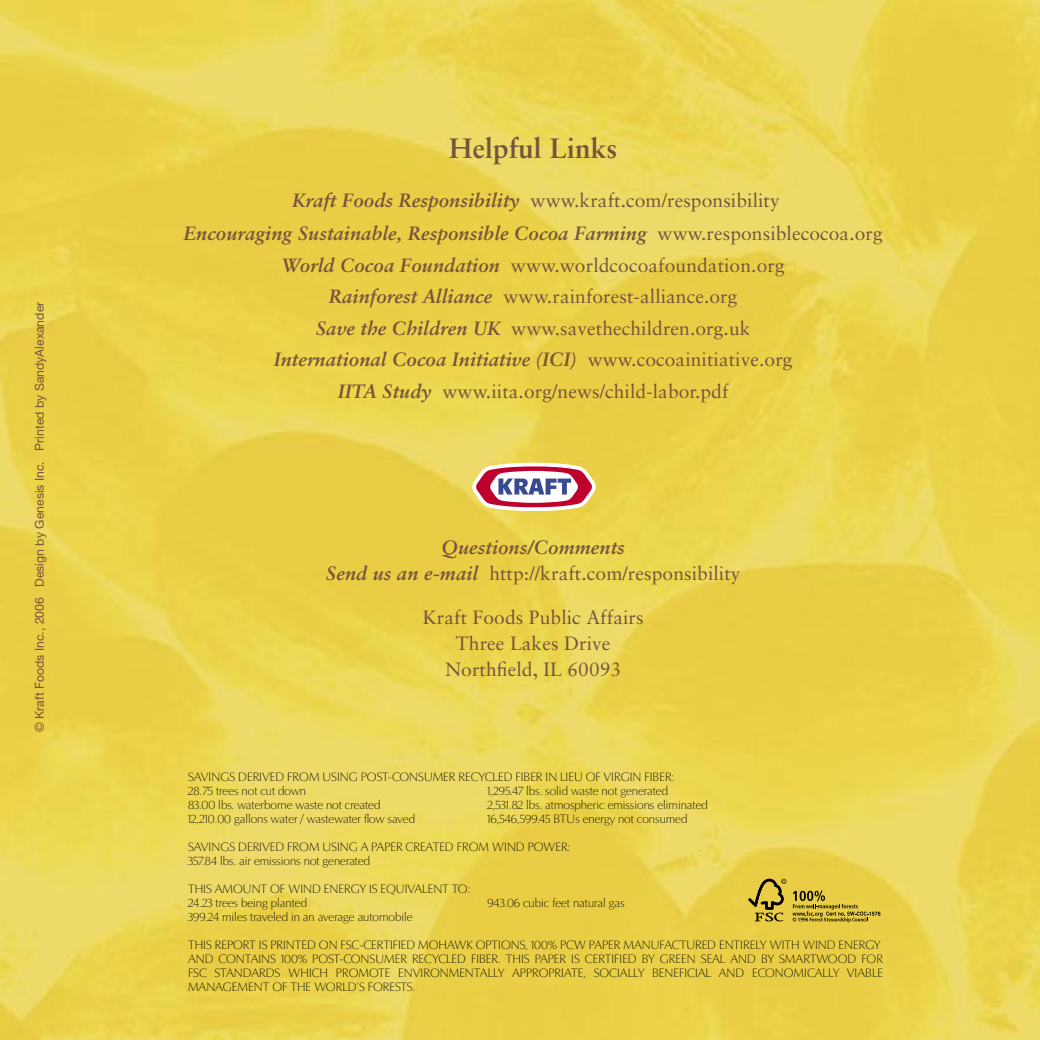
<style>
.page{position:relative;width:1040px;height:1040px;background:#fff}
.page>*{position:absolute;margin:0;border:0;box-sizing:border-box;transform-origin:0 0}
.t1{font:700 28px "Sabon";letter-spacing:.005em;color:#76533c}
.t2{font:19.25px/31.5px "Sabon";letter-spacing:.005em;color:#76533c;text-align:center}
.t3{font:italic 700 19.25px/33.2px "Sabon";letter-spacing:.005em;color:#76533c;text-align:center}
.t4{font:300 12.25px/14px "Optima Display";color:#000}
.t5{font:12.25px "Helvetica Neue";color:#76533c}
.s1{font-weight:400;font-style:normal}
.s2{font-weight:700;font-style:italic}
</style>
<div class="page">
<img style="left:0;top:0;width:1040px;height:1040px">
<svg style="left:472px;top:462px;width:123px;height:49px"></svg>
<svg style="left:748px;top:878px;width:38px;height:43px;background:#b29d34"></svg>
<svg style="left:792px;top:890px;width:88px;height:32px;background:#c2ab39"></svg>
<p class="t5" style="left:32px;top:732px;width:432px;rotate:-90deg">© Kraft Foods Inc., 2006 Design by Genesis Inc. Printed by SandyAlexander</p>
<h1 class="t1" style="left:449px;top:131px;width:170px">Helpful Links</h1>
<h2 class="t3" style="left:184px;top:183px;width:700px">Kraft Foods Responsibility <span class="s1">www.kraft.com/responsibility<br></span>Encouraging Sustainable, Responsible Cocoa Farming <span class="s1">www.responsiblecocoa.org</span></h2>
<p class="t2" style="left:274px;top:249px;width:520px"><span class="s2">World Cocoa Foundation</span> www.worldcocoafoundation.org <span class="s2">Rainforest Alliance</span> www.rainforest-alliance.org<br><span class="s2">Save the Children UK</span> www.savethechildren.org.uk <span class="s2">International Cocoa Initiative (ICI)</span> www.cocoainitiative.org <span class="s2">IITA Study</span> www.iita.org/news/child-labor.pdf</p>
<h2 class="t3" style="left:326px;top:533px;width:416px;line-height:26.2px">Questions/Comments<br>Send us an e-mail <span class="s1">http://kraft.com/responsibility</span></h2>
<h2 class="t2" style="left:423px;top:603px;width:222px;line-height:26.2px">Kraft Foods Public Affairs<br>Three Lakes Drive<br>Northfield, IL 60093</h2>
<p class="t4" style="left:188px;top:770px;width:487px">SAVINGS DERIVED FROM USING POST-CONSUMER RECYCLED FIBER IN LIEU OF VIRGIN FIBER:<br>28.75 trees not cut down</p>
<p class="t4" style="left:487px;top:784px;width:182px">1,295.47 lbs. solid waste not generated</p>
<p class="t4" style="left:188px;top:798px;width:194px">83.00 lbs. waterborne waste not created</p>
<p class="t4" style="left:487px;top:798px;width:222px">2,531.82 lbs. atmospheric emissions eliminated</p>
<p class="t4" style="left:188px;top:812px;width:229px">12,210.00 gallons water / wastewater flow saved</p>
<p class="t4" style="left:487px;top:812px;width:201px">16,546,599.45 BTUs energy not consumed</p>
<p class="t4" style="left:188px;top:840px;width:383px">SAVINGS DERIVED FROM USING A PAPER CREATED FROM WIND POWER:<br>357.84 lbs. air emissions not generated</p>
<p class="t4" style="left:188px;top:882px;width:284px">THIS AMOUNT OF WIND ENERGY IS EQUIVALENT TO:<br>24.23 trees being planted</p>
<p class="t4" style="left:487px;top:896px;width:139px">943.06 cubic feet natural gas</p>
<p class="t4" style="left:188px;top:910px;width:226px">399.24 miles traveled in an average automobile</p>
<p class="t4" style="left:188px;top:938px;width:696px">THIS REPORT IS PRINTED ON FSC-CERTIFIED MOHAWK OPTIONS, 100% PCW PAPER MANUFACTURED ENTIRELY WITH WIND ENERGY AND CONTAINS 100% POST-CONSUMER RECYCLED FIBER. THIS PAPER IS CERTIFIED BY GREEN SEAL AND BY SMARTWOOD FOR FSC STANDARDS WHICH PROMOTE ENVIRONMENTALLY APPROPRIATE, SOCIALLY BENEFICIAL AND ECONOMICALLY VIABLE MANAGEMENT OF THE WORLD’S FORESTS.</p>
</div>
